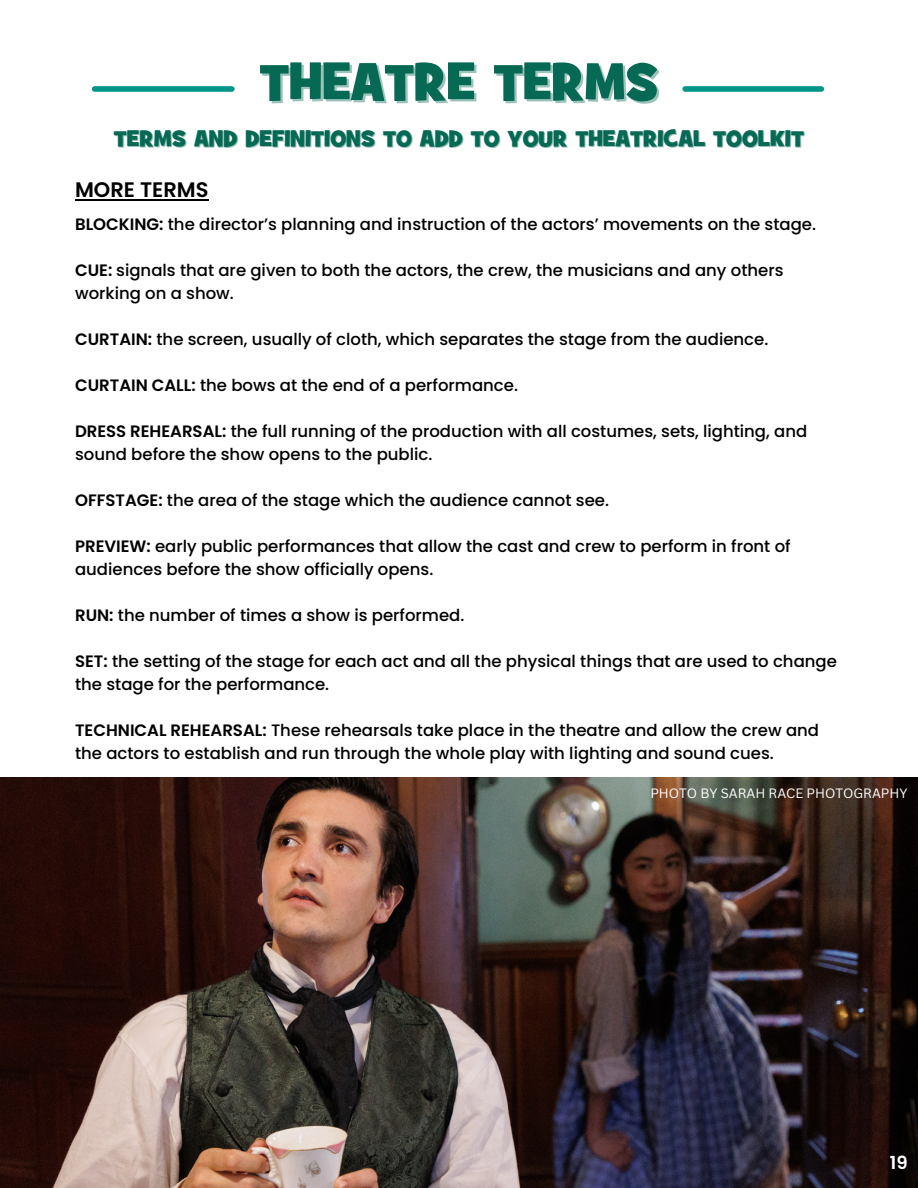
<style>
.page{position:relative;width:918px;height:1188px;background:#fff}
.page>*{position:absolute;margin:0;border:0;box-sizing:border-box;transform-origin:0 0}
.t1{font:52.5px "Grilled Cheese BTN";color:#066954}
.t2{font:22.95px "Grilled Cheese BTN";color:#066954}
.t3{font:600 21px "Poppins";color:#000}
.t4{font:600 18px "Poppins";color:#fff}
.t5{font:500 16.5px/23px "Poppins";color:#000}
.t6{font:13.2px "Canva Sans";color:#fff}
.s1{font-weight:600}
</style>
<div class="page">
<div style="left:95px;top:86px;width:137px;height:6px;background:#049489"></div>
<div style="left:685px;top:86px;width:136px;height:6px;background:#049489"></div>
<hr style="left:75px;top:199px;width:134px;height:2px;background:#000">
<img style="left:0;top:777px;width:918px;height:411px">
<h1 class="t1" style="left:260px;top:53px;width:400px">THEATRE TERMS</h1>
<h2 class="t2" style="left:114px;top:125px;width:692px">TERMS AND DEFINITIONS TO ADD TO YOUR THEATRICAL TOOLKIT</h2>
<p class="t3" style="left:75px;top:175px;width:135px">MORE TERMS</p>
<p class="t5" style="left:75px;top:213px;width:742px"><span class="s1">BLOCKING:</span> the director’s planning and instruction of the actors’ movements on the stage.</p>
<p class="t5" style="left:75px;top:259px;width:710px"><span class="s1">CUE:</span> signals that are given to both the actors, the crew, the musicians and any others working on a show.</p>
<p class="t5" style="left:75px;top:328px;width:695px"><span class="s1">CURTAIN:</span> the screen, usually of cloth, which separates the stage from the audience.</p>
<p class="t5" style="left:75px;top:374px;width:444px"><span class="s1">CURTAIN CALL:</span> the bows at the end of a performance.</p>
<p class="t5" style="left:75px;top:420px;width:734px"><span class="s1">DRESS REHEARSAL:</span> the full running of the production with all costumes, sets, lighting, and sound before the show opens to the public.</p>
<p class="t5" style="left:75px;top:489px;width:536px"><span class="s1">OFFSTAGE:</span> the area of the stage which the audience cannot see.</p>
<p class="t5" style="left:75px;top:535px;width:717px"><span class="s1">PREVIEW:</span> early public performances that allow the cast and crew to perform in front of audiences before the show officially opens.</p>
<p class="t5" style="left:75px;top:604px;width:391px"><span class="s1">RUN:</span> the number of times a show is performed.</p>
<p class="t5" style="left:75px;top:650px;width:763px"><span class="s1">SET:</span> the setting of the stage for each act and all the physical things that are used to change the stage for the performance.</p>
<p class="t5" style="left:75px;top:719px;width:746px"><span class="s1">TECHNICAL REHEARSAL:</span> These rehearsals take place in the theatre and allow the crew and the actors to establish and run through the whole play with lighting and sound cues.</p>
<p class="t6" style="left:650px;top:784px;width:259px">PHOTO BY SARAH RACE PHOTOGRAPHY</p>
<p class="t4" style="left:890px;top:1151px;width:19px">19</p>
</div>
